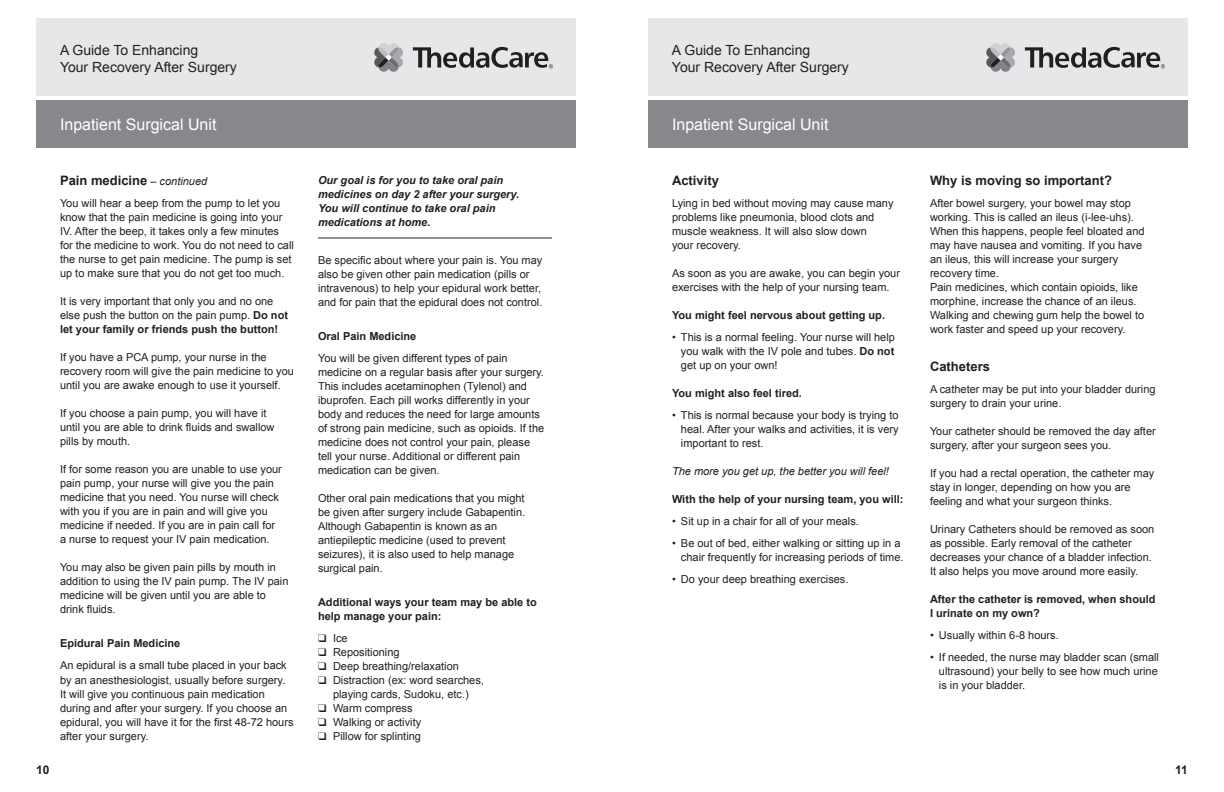
<style>
.page{position:relative;width:1224px;height:792px;background:#fff}
.page>*{position:absolute;margin:0;border:0;box-sizing:border-box;transform-origin:0 0}
.t1{font:16px "Arial";color:#fff}
.t2{font:14px/17px "Arial";color:#231f20}
.t3{font:700 13px "Arial";color:#231f20}
.t4{font:700 12px "Arial";color:#231f20}
.t5{font:11px/14px "Arial";color:#231f20}
.t6{font:700 11px/14px "Arial";color:#231f20}
.t7{font:italic 700 11px/14px "Arial";color:#231f20}
.t8{font:italic 11px "Arial";color:#231f20}
.s1{font-weight:400;font-style:italic;font-size:11px}
.s2{font-weight:700}
</style>
<div class="page">
<div style="left:36px;top:18px;width:540px;height:78px;background:#e6e7e9"></div>
<div style="left:36px;top:100px;width:540px;height:48px;background:#86888b"></div>
<svg style="left:413px;top:47px;width:140px;height:21px"></svg>
<svg style="left:374px;top:43px;width:29px;height:29px"></svg>
<hr style="left:318px;top:238px;width:234px;height:1px;background:#231f20">
<div style="left:648px;top:18px;width:540px;height:78px;background:#e6e7e9"></div>
<div style="left:648px;top:100px;width:540px;height:48px;background:#86888b"></div>
<svg style="left:1025px;top:47px;width:140px;height:21px"></svg>
<svg style="left:986px;top:43px;width:29px;height:29px"></svg>
<p class="t2" style="left:60px;top:42px;width:178px">A Guide To Enhancing<br>Your Recovery After Surgery</p>
<h1 class="t1" style="left:60px;top:114px;width:158px">Inpatient Surgical Unit</h1>
<p class="t4" style="left:36px;top:762px;width:15px">10</p>
<p class="t3" style="left:60px;top:172px;width:149px">Pain medicine <span class="s1">– continued</span></p>
<p class="t5" style="left:60px;top:197px;width:235px">You will hear a beep from the pump to let you know that the pain medicine is going into your IV. After the beep, it takes only a few minutes for the medicine to work. You do not need to call the nurse to get pain medicine. The pump is set up to make sure that you do not get too much.</p>
<p class="t5" style="left:60px;top:295px;width:230px">It is very important that only you and no one else push the button on the pain pump. <span class="s2">Do not let your family or friends push the button!</span></p>
<p class="t5" style="left:60px;top:351px;width:235px">If you have a PCA pump, your nurse in the recovery room will give the pain medicine to you until you are awake enough to use it yourself.</p>
<p class="t5" style="left:60px;top:407px;width:216px">If you choose a pain pump, you will have it until you are able to drink fluids and swallow pills by mouth.</p>
<p class="t5" style="left:60px;top:463px;width:223px">If for some reason you are unable to use your pain pump, your nurse will give you the pain medicine that you need. You nurse will check with you if you are in pain and will give you medicine if needed. If you are in pain call for a nurse to request your IV pain medication.</p>
<p class="t5" style="left:60px;top:561px;width:230px">You may also be given pain pills by mouth in addition to using the IV pain pump. The IV pain medicine will be given until you are able to drink fluids.</p>
<p class="t6" style="left:60px;top:637px;width:122px">Epidural Pain Medicine</p>
<p class="t5" style="left:60px;top:659px;width:235px">An epidural is a small tube placed in your back by an anesthesiologist, usually before surgery.<br>It will give you continuous pain medication during and after your surgery. If you choose an epidural, you will have it for the first 48-72 hours after your surgery.</p>
<p class="t7" style="left:318px;top:174px;width:203px">Our goal is for you to take oral pain medicines on day 2 after your surgery.<br>You will continue to take oral pain medications at home.</p>
<p class="t5" style="left:318px;top:253px;width:226px">Be specific about where your pain is. You may also be given other pain medication (pills or intravenous) to help your epidural work better, and for pain that the epidural does not control.</p>
<p class="t6" style="left:318px;top:330px;width:100px">Oral Pain Medicine</p>
<p class="t5" style="left:318px;top:351px;width:228px">You will be given different types of pain medicine on a regular basis after your surgery.<br>This includes acetaminophen (Tylenol) and ibuprofen. Each pill works differently in your body and reduces the need for large amounts of strong pain medicine, such as opioids. If the medicine does not control your pain, please tell your nurse. Additional or different pain medication can be given.</p>
<p class="t5" style="left:318px;top:491px;width:209px">Other oral pain medications that you might be given after surgery include Gabapentin.<br>Although Gabapentin is known as an antiepileptic medicine (used to prevent seizures), it is also used to help manage surgical pain.</p>
<p class="t6" style="left:318px;top:596px;width:220px">Additional ways your team may be able to help manage your pain:</p>
<p class="t5" style="left:318px;top:631px;width:31px">❑ Ice</p>
<p class="t5" style="left:318px;top:645px;width:83px">❑ Repositioning</p>
<p class="t5" style="left:318px;top:659px;width:142px">❑ Deep breathing/relaxation</p>
<p class="t5" style="left:318px;top:673px;width:167px;text-align:center">❑ Distraction (ex: word searches, playing cards, Sudoku, etc.)</p>
<p class="t5" style="left:318px;top:701px;width:96px">❑ Warm compress</p>
<p class="t5" style="left:318px;top:715px;width:105px">❑ Walking or activity</p>
<p class="t5" style="left:318px;top:729px;width:105px">❑ Pillow for splinting</p>
<p class="t2" style="left:672px;top:42px;width:178px">A Guide To Enhancing<br>Your Recovery After Surgery</p>
<h1 class="t1" style="left:672px;top:114px;width:158px">Inpatient Surgical Unit</h1>
<p class="t3" style="left:672px;top:172px;width:48px">Activity</p>
<p class="t5" style="left:672px;top:197px;width:223px">Lying in bed without moving may cause many problems like pneumonia, blood clots and muscle weakness. It will also slow down<br>your recovery.</p>
<p class="t5" style="left:672px;top:267px;width:230px">As soon as you are awake, you can begin your exercises with the help of your nursing team.</p>
<p class="t6" style="left:672px;top:309px;width:215px">You might feel nervous about getting up.</p>
<p class="t5" style="left:681px;top:331px;width:215px;text-align:justify;text-indent:-9px">• This is a normal feeling. Your nurse will help you walk with the IV pole and tubes. <span class="s2">Do not </span>get up on your own!</p>
<p class="t6" style="left:672px;top:387px;width:131px">You might also feel tired.</p>
<p class="t5" style="left:681px;top:409px;width:219px;text-align:justify;text-indent:-9px">• This is normal because your body is trying to heal. After your walks and activities, it is very important to rest.</p>
<p class="t8" style="left:672px;top:464px;width:219px">The more you get up, the better you will feel!</p>
<p class="t6" style="left:672px;top:493px;width:233px">With the help of your nursing team, you will:</p>
<p class="t5" style="left:672px;top:515px;width:188px">• Sit up in a chair for all of your meals.</p>
<p class="t5" style="left:672px;top:537px;width:233px;text-align:right">• Be out of bed, either walking or sitting up in a chair frequently for increasing periods of time.</p>
<p class="t5" style="left:672px;top:573px;width:178px">• Do your deep breathing exercises.</p>
<p class="t3" style="left:930px;top:172px;width:184px">Why is moving so important?</p>
<p class="t5" style="left:930px;top:197px;width:216px">After bowel surgery, your bowel may stop working. This is called an ileus (i-lee-uhs).<br>When this happens, people feel bloated and may have nausea and vomiting. If you have an ileus, this will increase your surgery recovery time.<br>Pain medicines, which contain opioids, like morphine, increase the chance of an ileus.<br>Walking and chewing gum help the bowel to work faster and speed up your recovery.</p>
<p class="t3" style="left:930px;top:358px;width:61px">Catheters</p>
<p class="t5" style="left:930px;top:383px;width:227px">A catheter may be put into your bladder during surgery to drain your urine.</p>
<p class="t5" style="left:930px;top:425px;width:227px">Your catheter should be removed the day after surgery, after your surgeon sees you.</p>
<p class="t5" style="left:930px;top:467px;width:226px">If you had a rectal operation, the catheter may stay in longer, depending on how you are feeling and what your surgeon thinks.</p>
<p class="t5" style="left:930px;top:523px;width:226px">Urinary Catheters should be removed as soon as possible. Early removal of the catheter decreases your chance of a bladder infection.<br>It also helps you move around more easily.</p>
<p class="t6" style="left:930px;top:593px;width:227px">After the catheter is removed, when should<br>I urinate on my own?</p>
<p class="t5" style="left:930px;top:629px;width:130px">• Usually within 6-8 hours.</p>
<p class="t5" style="left:939px;top:651px;width:222px;text-align:justify;text-indent:-9px">• If needed, the nurse may bladder scan (small ultrasound) your belly to see how much urine is in your bladder.</p>
<p class="t4" style="left:1175px;top:762px;width:14px">11</p>
</div>
